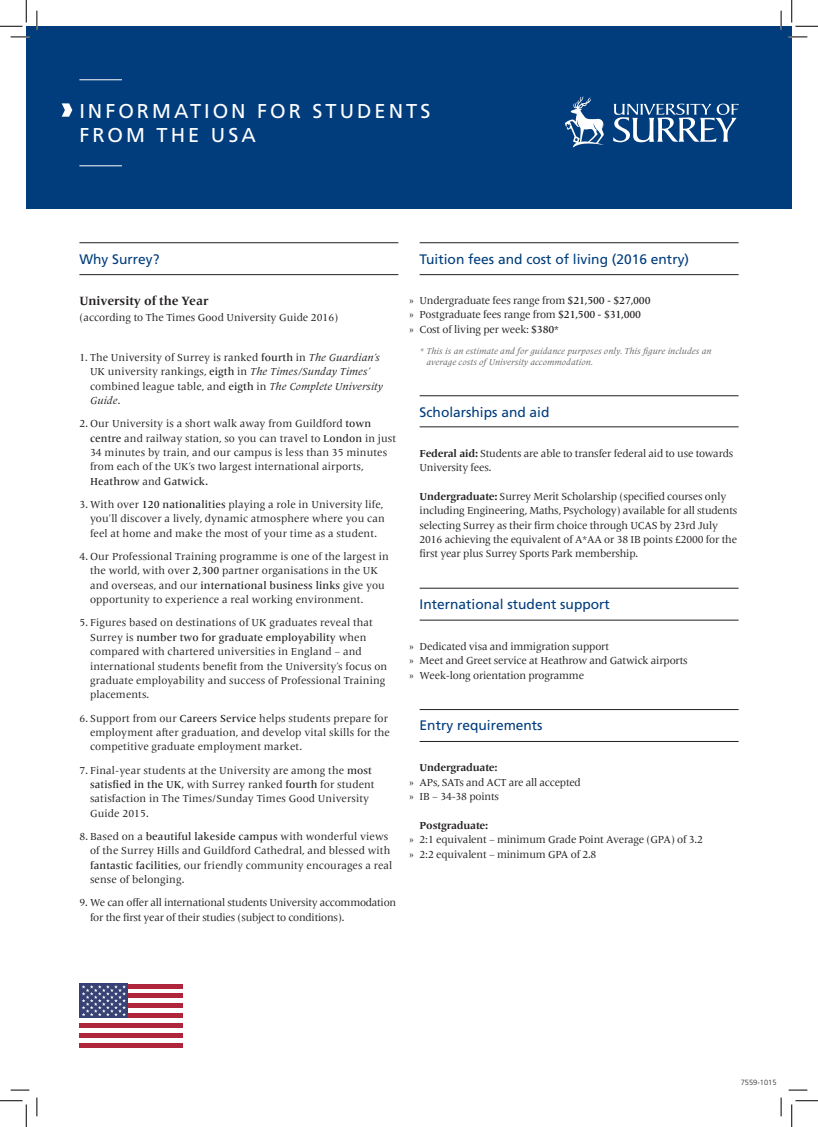
<style>
.page{position:relative;width:818px;height:1127px;background:#fff}
.page>*{position:absolute;margin:0;border:0;box-sizing:border-box;transform-origin:0 0}
.t1{font:20px/23.8px "Frutiger LT Std";letter-spacing:.15em;color:#fff}
._03_Main_heading{font:13.75px "Frutiger LT Std";color:#013d7d}
._05_Main_body{font:700 12.5px "Frutiger Serif LT Pro";color:#231f20}
._05_Main_body-2{font:10.62px/14.4px "Frutiger Serif LT Pro";letter-spacing:.01em;color:#231f20}
._05_Main_body-3{font:10.62px/14.4px "Frutiger Serif LT Pro";letter-spacing:-.015em;color:#231f20}
._05_Main_body-4{font:10.62px/14.4px "Frutiger Serif LT Pro";letter-spacing:-.02em;color:#231f20}
._05_Main_body-5{font:700 10.62px "Frutiger Serif LT Pro";letter-spacing:-.015em;color:#231f20}
._05_Main_body-6{font:italic 8.75px/10.5px "Frutiger Serif LT Pro";letter-spacing:.01em;color:#636366}
.t2{font:300 7.5px "Frutiger LT Std";color:#231f20}
.s1{font-weight:500}
.s2{font-style:italic}
.s3{font-weight:700}
</style>
<div class="page">
<hr style="left:79px;top:242px;width:319px;height:1px;background:#231f20">
<hr style="left:79px;top:274px;width:319px;height:1px;background:#231f20">
<hr style="left:420px;top:242px;width:318px;height:1px;background:#231f20">
<hr style="left:420px;top:274px;width:318px;height:1px;background:#231f20">
<hr style="left:420px;top:395px;width:318px;height:1px;background:#231f20">
<hr style="left:420px;top:426px;width:318px;height:1px;background:#231f20">
<hr style="left:420px;top:709px;width:318px;height:1px;background:#231f20">
<hr style="left:420px;top:741px;width:318px;height:1px;background:#231f20">
<svg style="left:79px;top:988px;width:104px;height:50px"></svg>
<div style="left:79px;top:983px;width:104px;height:5px;background:#af253c"></div>
<div style="left:79px;top:993px;width:104px;height:5px;background:#af253c"></div>
<div style="left:79px;top:1002px;width:104px;height:5px;background:#af253c"></div>
<div style="left:79px;top:1012px;width:104px;height:5px;background:#af253c"></div>
<div style="left:79px;top:1022px;width:104px;height:5px;background:#af253c"></div>
<div style="left:79px;top:1032px;width:104px;height:5px;background:#af253c"></div>
<div style="left:79px;top:1042px;width:104px;height:5px;background:#af253c"></div>
<div style="left:79px;top:983px;width:49px;height:34px;background:#384174"></div>
<svg style="left:82px;top:985px;width:44px;height:30px"></svg>
<div style="left:26px;top:26px;width:766px;height:183px;background:#013d7d"></div>
<svg style="left:62px;top:103px;width:10px;height:14px"></svg>
<hr style="left:79px;top:165px;width:43px;height:1px;background:#fff">
<hr style="left:79px;top:79px;width:43px;height:1px;background:#fff">
<svg style="left:613px;top:104px;width:125px;height:38px"></svg>
<svg style="left:565px;top:96px;width:39px;height:52px"></svg>
<hr style="left:420px;top:588px;width:318px;height:1px;background:#231f20">
<hr style="left:420px;top:619px;width:318px;height:1px;background:#231f20">
<svg style="left:11px;top:36px;width:18px;height:2px"></svg>
<svg style="left:788px;top:36px;width:19px;height:2px"></svg>
<svg style="left:11px;top:1089px;width:18px;height:1px"></svg>
<svg style="left:788px;top:1089px;width:19px;height:1px"></svg>
<svg style="left:36px;top:11px;width:2px;height:18px"></svg>
<svg style="left:36px;top:1097px;width:2px;height:18px"></svg>
<svg style="left:780px;top:11px;width:2px;height:18px"></svg>
<svg style="left:780px;top:1097px;width:2px;height:18px"></svg>
<svg style="left:0;top:0;width:27px;height:27px"></svg>
<svg style="left:0;top:1100px;width:27px;height:26px"></svg>
<svg style="left:791px;top:0;width:27px;height:27px"></svg>
<svg style="left:791px;top:1100px;width:27px;height:26px"></svg>
<p class="t1" style="left:79px;top:100px;width:352px">INFORMATION FOR STUDENTS<br>FROM THE USA</p>
<p class="_03_Main_heading" style="left:79px;top:250px;width:82px">Why Surrey?</p>
<p class="_05_Main_body" style="left:79px;top:293px;width:131px">University of the Year</p>
<p class="_05_Main_body-2" style="left:79px;top:310px;width:261px">(according to The Times Good University Guide 2016)</p>
<p class="_05_Main_body-2" style="left:90px;top:350px;width:294px;text-indent:-11px">1. The University of Surrey is ranked <span class="s1">fourth</span> in <span class="s2">The Guardian’s </span>UK university rankings, <span class="s1">eigth</span> in <span class="s2">The Times/Sunday Times’ </span>combined league table, and <span class="s1">eigth</span> in <span class="s2">The Complete University Guide</span>.</p>
<p class="_05_Main_body-2" style="left:90px;top:416px;width:308px;text-indent:-11px">2. Our University is a short walk away from Guildford <span class="s1">town centre</span> and railway station, so you can travel to <span class="s1">London</span> in just 34 minutes by train, and our campus is less than 35 minutes from each of the UK’s two largest international airports, <span class="s1">Heathrow</span> and <span class="s1">Gatwick.</span></p>
<p class="_05_Main_body-2" style="left:90px;top:497px;width:296px;text-align:justify;text-indent:-11px">3. With over <span class="s1">120 nationalities</span> playing a role in University life, you’ll discover a lively, dynamic atmosphere where you can feel at home and make the most of your time as a student.</p>
<p class="_05_Main_body-2" style="left:90px;top:549px;width:300px;text-indent:-11px">4. Our Professional Training programme is one of the largest in the world, with over <span class="s1">2,300</span> partner organisations in the UK and overseas, and our <span class="s1">international business links</span> give you opportunity to experience a real working environment.</p>
<p class="_05_Main_body-2" style="left:90px;top:615px;width:299px;text-indent:-11px">5. Figures based on destinations of UK graduates reveal that Surrey is <span class="s1">number two for graduate employability</span> when compared with chartered universities in England – and international students benefit from the University’s focus on graduate employability and success of Professional Training placements.</p>
<p class="_05_Main_body-2" style="left:90px;top:710px;width:301px;text-indent:-11px">6. Support from our <span class="s1">Careers Service</span> helps students prepare for employment after graduation, and develop vital skills for the competitive graduate employment market.</p>
<p class="_05_Main_body-2" style="left:90px;top:762px;width:286px;text-indent:-11px">7. Final-year students at the University are among the <span class="s1">most satisfied in the UK,</span> with Surrey ranked <span class="s1">fourth</span> for student satisfaction in The Times/Sunday Times Good University Guide 2015.</p>
<p class="_05_Main_body-2" style="left:90px;top:829px;width:304px;text-indent:-11px">8. Based on a <span class="s1">beautiful lakeside campus</span> with wonderful views of the Surrey Hills and Guildford Cathedral, and blessed with <span class="s1">fantastic facilities,</span> our friendly community encourages a real sense of belonging.</p>
<p class="_05_Main_body-4" style="left:90px;top:895px;width:308px;text-indent:-11px">9. We can offer all international students University accommodation for the first year of their studies (subject to conditions).</p>
<p class="_03_Main_heading" style="left:420px;top:250px;width:271px">Tuition fees and cost of living (2016 entry)</p>
<p class="_05_Main_body-3" style="left:409px;top:293px;width:243px">» Undergraduate fees range from <span class="s1">$21,500 - $27,000</span></p>
<p class="_05_Main_body-3" style="left:409px;top:307px;width:234px">» Postgraduate fees range from <span class="s1">$21,500 - $31,000</span></p>
<p class="_05_Main_body-3" style="left:409px;top:322px;width:151px">» Cost of living per week: <span class="s1">$380*</span></p>
<p class="_05_Main_body-6" style="left:426px;top:346px;width:287px;text-indent:-7px">* This is an estimate and for guidance purposes only. This figure includes an average costs of University accommodation.</p>
<p class="_03_Main_heading" style="left:420px;top:403px;width:131px">Scholarships and aid</p>
<p class="_05_Main_body-3" style="left:420px;top:446px;width:315px"><span class="s3">Federal aid:</span> Students are able to transfer federal aid to use towards<br>University fees.</p>
<p class="_05_Main_body-3" style="left:420px;top:489px;width:319px"><span class="s3">Undergraduate:</span> Surrey Merit Scholarship (specified courses only including Engineering, Maths, Psychology) available for all students selecting Surrey as their firm choice through UCAS by 23rd July 2016 achieving the equivalent of A*AA or 38 IB points £2000 for the first year plus Surrey Sports Park membership.</p>
<p class="_03_Main_heading" style="left:420px;top:596px;width:192px">International student support</p>
<p class="_05_Main_body-3" style="left:409px;top:639px;width:202px">» Dedicated visa and immigration support</p>
<p class="_05_Main_body-3" style="left:409px;top:653px;width:280px">» Meet and Greet service at Heathrow and Gatwick airports</p>
<p class="_05_Main_body-3" style="left:409px;top:667px;width:177px">» Week-long orientation programme</p>
<p class="_03_Main_heading" style="left:420px;top:717px;width:125px">Entry requirements</p>
<p class="_05_Main_body-5" style="left:420px;top:761px;width:80px">Undergraduate:</p>
<p class="_05_Main_body-3" style="left:409px;top:774px;width:173px">» APs, SATs and ACT are all accepted</p>
<p class="_05_Main_body-3" style="left:409px;top:789px;width:92px">» IB – 34-38 points</p>
<p class="_05_Main_body-5" style="left:420px;top:818px;width:70px">Postgraduate:</p>
<p class="_05_Main_body-3" style="left:409px;top:832px;width:295px">» 2:1 equivalent – minimum Grade Point Average (GPA) of 3.2</p>
<p class="_05_Main_body-3" style="left:409px;top:846px;width:189px">» 2:2 equivalent – minimum GPA of 2.8</p>
<p class="t2" style="left:741px;top:1077px;width:37px">7559-1015</p>
</div>
